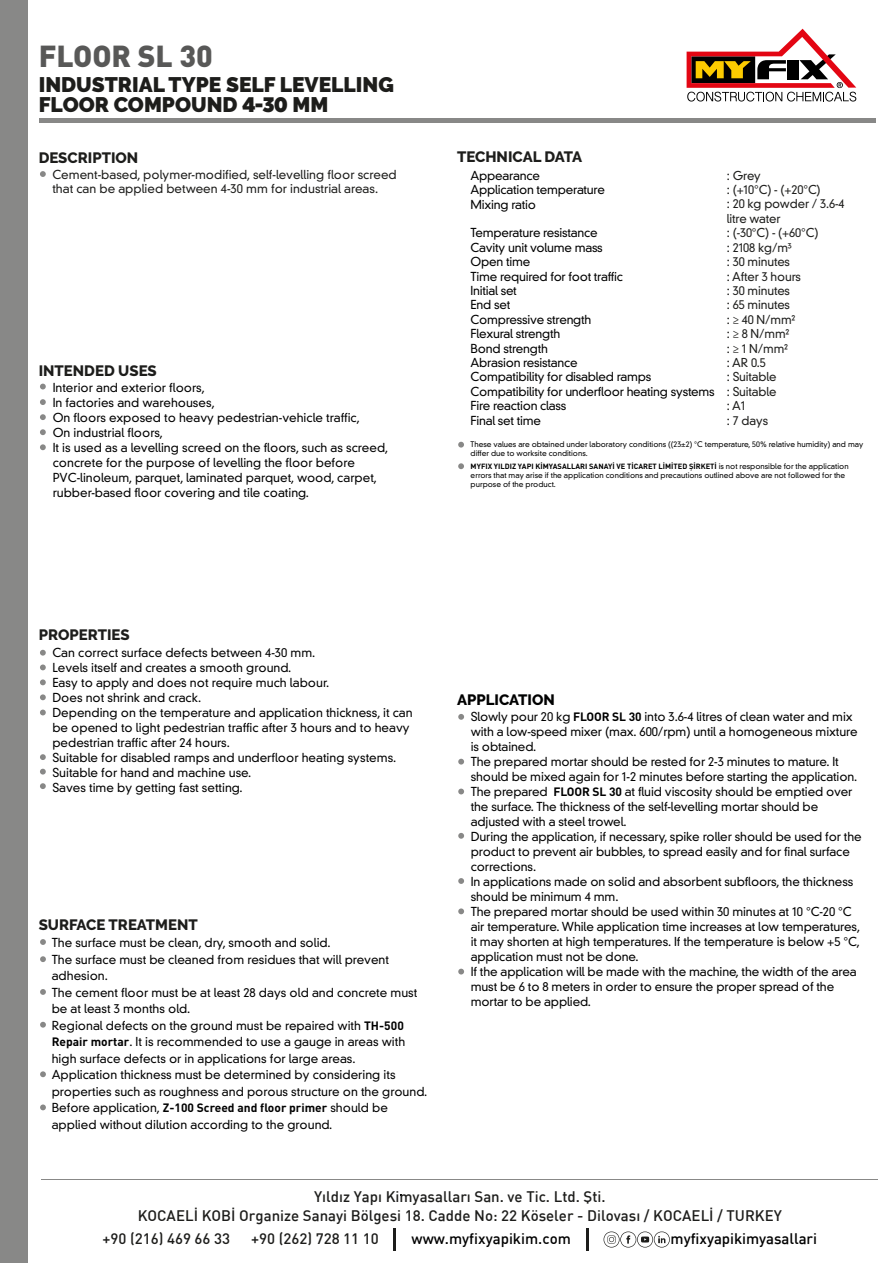
<style>
.page{position:relative;width:893px;height:1263px;background:#fff}
.page>*{position:absolute;margin:0;border:0;box-sizing:border-box;transform-origin:0 0}
.t1{font:900 30px "DIN Pro";color:#585857}
.t2{font:900 21px/19.5px "Raleway";color:#1d1d1b}
.t3{font:500 15px/19.5px "DI Nbek";color:#1d1d1b;text-align:center}
.t4{font:800 15px "Raleway";color:#1d1d1b}
.t5{font:500 15px "DI Nbek";letter-spacing:-.005em;color:#000}
.t6{font:500 15px "DIN Pro";color:#1d1d1b}
.t7{font:800 15px "Raleway";color:#000101}
.t8{font:300 12px/15px "DIN Grotesk Std";color:#010101}
.t9{font:300 12px/14.4px "DIN Grotesk Std";letter-spacing:-.02em;color:#000101}
.t10{font:300 12px/14.4px "DIN Grotesk Std";color:#1d1d1b}
.t11{font:300 11.85px/14.4px "DIN Grotesk Std";letter-spacing:-.01em;color:#1d1d1b}
.t12{font:300 7.5px/9px "DIN Grotesk Std";color:#010101}
.t13{font:700 7.5px "DIN Pro";color:#010101}
.s1{font-family:"Gotham Narrow"}
.s2{font-family:"DIN Grotesk Std";font-weight:300}
.s3{font-family:"DIN Pro";font-weight:700}
</style>
<div class="page">
<div style="left:0;top:0;width:28px;height:1263px;background:#888887"></div>
<svg style="left:40px;top:171px;width:6px;height:6px"></svg>
<svg style="left:40px;top:384px;width:6px;height:5px"></svg>
<svg style="left:40px;top:399px;width:6px;height:6px"></svg>
<svg style="left:40px;top:414px;width:6px;height:6px"></svg>
<svg style="left:40px;top:429px;width:6px;height:6px"></svg>
<svg style="left:40px;top:444px;width:6px;height:6px"></svg>
<svg style="left:40px;top:650px;width:6px;height:6px"></svg>
<svg style="left:40px;top:694px;width:6px;height:6px"></svg>
<svg style="left:40px;top:679px;width:6px;height:6px"></svg>
<svg style="left:40px;top:710px;width:6px;height:5px"></svg>
<svg style="left:40px;top:664px;width:6px;height:6px"></svg>
<svg style="left:40px;top:754px;width:6px;height:6px"></svg>
<svg style="left:40px;top:769px;width:6px;height:5px"></svg>
<svg style="left:40px;top:783px;width:6px;height:6px"></svg>
<svg style="left:458px;top:714px;width:6px;height:6px"></svg>
<svg style="left:458px;top:442px;width:6px;height:6px"></svg>
<svg style="left:458px;top:463px;width:6px;height:6px"></svg>
<svg style="left:458px;top:759px;width:6px;height:5px"></svg>
<svg style="left:458px;top:789px;width:6px;height:5px"></svg>
<svg style="left:458px;top:833px;width:6px;height:6px"></svg>
<svg style="left:458px;top:878px;width:6px;height:6px"></svg>
<svg style="left:458px;top:908px;width:6px;height:6px"></svg>
<svg style="left:458px;top:969px;width:6px;height:5px"></svg>
<hr style="left:42px;top:1179px;width:836px;height:1px;background:#888887">
<hr style="left:39px;top:119px;width:836px;height:4px;background:#888887">
<svg style="left:40px;top:939px;width:6px;height:6px"></svg>
<svg style="left:40px;top:1022px;width:6px;height:6px"></svg>
<svg style="left:40px;top:1104px;width:6px;height:6px"></svg>
<svg style="left:40px;top:1071px;width:6px;height:6px"></svg>
<svg style="left:40px;top:989px;width:6px;height:6px"></svg>
<svg style="left:40px;top:956px;width:6px;height:6px"></svg>
<svg style="left:687px;top:29px;width:169px;height:73px"></svg>
<hr style="left:394px;top:1228px;width:2px;height:22px;background:#1d1d1b">
<hr style="left:586px;top:1228px;width:2px;height:22px;background:#1d1d1b">
<svg style="left:604px;top:1231px;width:66px;height:16px"></svg>
<h1 class="t1" style="left:39px;top:36px;width:176px">FLOOR SL 30</h1>
<h2 class="t2" style="left:39px;top:75px;width:357px">INDUSTRIAL TYPE SELF LEVELLING<br>FLOOR COMPOUND <span class="s1">4-30</span> MM</h2>
<p class="t4" style="left:39px;top:149px;width:101px">DESCRIPTION</p>
<p class="t4" style="left:457px;top:148px;width:127px">TECHNICAL DATA</p>
<p class="t10" style="left:52px;top:168px;width:346px">Cement-based, polymer-modified, self-levelling floor screed that can be applied between 4-30 mm for industrial areas.</p>
<p class="t4" style="left:39px;top:362px;width:119px">INTENDED USES</p>
<p class="t8" style="left:53px;top:380px;width:337px">Interior and exterior floors,<br>In factories and warehouses,<br>On floors exposed to heavy pedestrian-vehicle traffic,<br>On industrial floors,<br>It is used as a levelling screed on the floors, such as screed, concrete for the purpose of levelling the floor before PVC-linoleum, parquet, laminated parquet, wood, carpet, rubber-based floor covering and tile coating.</p>
<p class="t9" style="left:471px;top:168px;width:136px">Appearance<br>Application temperature<br>Mixing ratio</p>
<p class="t9" style="left:471px;top:226px;width:246px">Temperature resistance<br>Cavity unit volume mass<br>Open time<br>Time required for foot traffic<br>Initial set<br>End set<br>Compressive strength<br>Flexural strength<br>Bond strength<br>Abrasion resistance<br>Compatibility for disabled ramps<br>Compatibility for underfloor heating systems<br>Fire reaction class<br>Final set time</p>
<p class="t11" style="left:727px;top:168px;width:119px">: Grey<br>: (+10°C) - (+20°C)<br>: 20 kg powder / 3.6-4 litre water<br>: (-30°C) - (+60°C)<br>: 2108 kg/m³<br>: 30 minutes<br>: After 3 hours<br>: 30 minutes<br>: 65 minutes<br>: ≥ 40 N/mm²<br>: ≥ 8 N/mm²<br>: ≥ 1 N/mm²<br>: AR 0.5<br>: Suitable<br>: Suitable<br>: A1<br>: 7 days</p>
<p class="t12" style="left:471px;top:440px;width:394px">These values are obtained under laboratory conditions ((23±2) °C temperature, 50% relative humidity) and may differ due to worksite conditions.</p>
<p class="t13" style="left:471px;top:461px;width:380px">MYFIX YILDIZ YAPI KİMYASALLARI SANAYİ VE TİCARET LİMİTED ŞİRKETİ <span class="s2">is not responsible for the application</span></p>
<p class="t12" style="left:471px;top:471px;width:376px">errors that may arise if the application conditions and precautions outlined above are not followed for the purpose of the product.</p>
<p class="t4" style="left:39px;top:626px;width:92px">PROPERTIES</p>
<p class="t8" style="left:52px;top:645px;width:362px">Can correct surface defects between 4-30 mm.<br>Levels itself and creates a smooth ground.<br>Easy to apply and does not require much labour.<br>Does not shrink and crack.<br>Depending on the temperature and application thickness, it can be opened to light pedestrian traffic after 3 hours and to heavy pedestrian traffic after 24 hours.<br>Suitable for disabled ramps and underfloor heating systems.<br>Suitable for hand and machine use.<br>Saves time by getting fast setting.</p>
<p class="t4" style="left:39px;top:916px;width:161px">SURFACE TREATMENT</p>
<p class="t8" style="left:52px;top:934px;width:377px;line-height:16.5px">The surface must be clean, dry, smooth and solid.<br>The surface must be cleaned from residues that will prevent adhesion.<br>The cement floor must be at least 28 days old and concrete must be at least 3 months old.<br>Regional defects on the ground must be repaired with <span class="s3">TH-500<br>Repair mortar</span>. It is recommended to use a gauge in areas with high surface defects or in applications for large areas.<br>Application thickness must be determined by considering its properties such as roughness and porous structure on the ground.<br>Before application, <span class="s3">Z-100 Screed and floor primer</span> should be applied without dilution according to the ground.</p>
<p class="t7" style="left:457px;top:691px;width:99px">APPLICATION</p>
<p class="t8" style="left:471px;top:709px;width:392px">Slowly pour 20 kg <span class="s3">FLOOR SL 30</span> into 3.6-4 litres of clean water and mix with a low-speed mixer (max. 600/rpm) until a homogeneous mixture is obtained.<br>The prepared mortar should be rested for 2-3 minutes to mature. It should be mixed again for 1-2 minutes before starting the application.<br>The prepared <span class="s3">FLOOR SL 30</span> at fluid viscosity should be emptied over the surface. The thickness of the self-levelling mortar should be adjusted with a steel trowel.<br>During the application, if necessary, spike roller should be used for the product to prevent air bubbles, to spread easily and for final surface corrections.<br>In applications made on solid and absorbent subfloors, the thickness should be minimum 4 mm.<br>The prepared mortar should be used within 30 minutes at 10 °C-20 °C air temperature. While application time increases at low temperatures, it may shorten at high temperatures. If the temperature is below +5 °C, application must not be done.<br>If the application will be made with the machine, the width of the area must be 6 to 8 meters in order to ensure the proper spread of the mortar to be applied.</p>
<p class="t3" style="left:138px;top:1186px;width:646px">Yıldız Yapı Kimyasalları San. ve Tic. Ltd. Şti.<br>KOCAELİ KOBİ Organize Sanayi Bölgesi 18. Cadde No: 22 Köseler - Dilovası / KOCAELİ / TURKEY</p>
<p class="t6" style="left:103px;top:1228px;width:129px">+90 (216) 469 66 33</p>
<p class="t6" style="left:251px;top:1228px;width:129px">+90 (262) 728 11 10</p>
<p class="t5" style="left:412px;top:1229px;width:161px">www.myfixyapikim.com</p>
<p class="t5" style="left:671px;top:1229px;width:148px">myfixyapikimyasallari</p>
</div>
